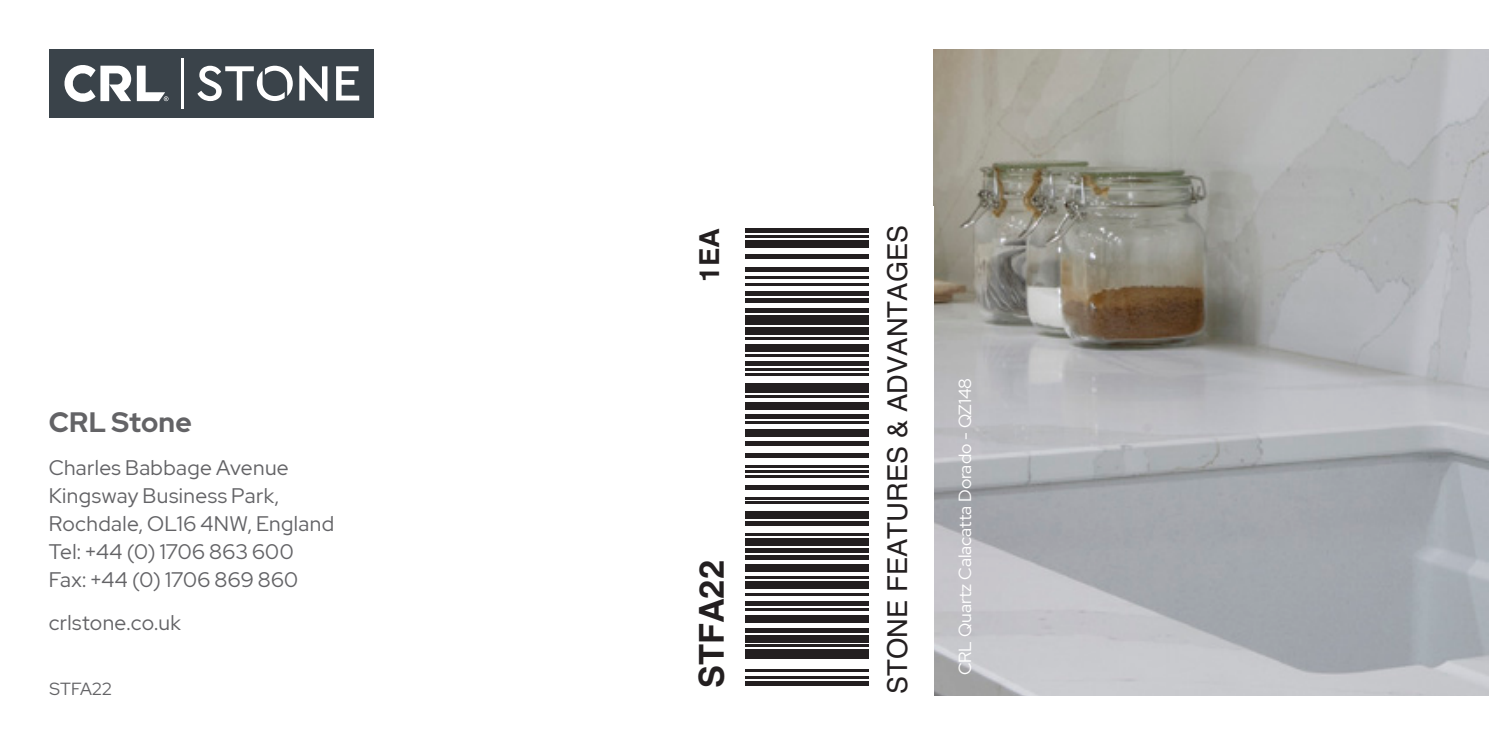
<style>
.page{position:relative;width:1489px;height:745px;background:#fff}
.page>*{position:absolute;margin:0;border:0;box-sizing:border-box;transform-origin:0 0}
.t1{font:700 34.3px "Helvetica";color:#231f20}
.t2{font:700 28px "Red Hat Display";letter-spacing:.01em;color:#636366}
.t3{font:27.3px "Helvetica";color:#231f20}
.t4{font:700 27.3px "Helvetica";color:#231f20}
.t5{font:21px/28px "Red Hat Display";letter-spacing:.02em;color:#636366}
.t6{font:17.5px "Red Hat Display";color:#fff}
.t7{font:17.5px "Red Hat Display";letter-spacing:.02em;color:#636366}
</style>
<div class="page">
<img style="left:933px;top:50px;width:555px;height:644px">
<div style="left:50px;top:50px;width:324px;height:68px;background:#3a434a"></div>
<hr style="left:182px;top:59px;width:2px;height:50px;background:#fff">
<svg style="left:197px;top:66px;width:96px;height:35px"></svg>
<svg style="left:299px;top:66px;width:28px;height:35px"></svg>
<svg style="left:336px;top:66px;width:23px;height:34px"></svg>
<svg style="left:64px;top:65px;width:67px;height:37px"></svg>
<svg style="left:137px;top:66px;width:31px;height:35px"></svg>
<div style="left:745px;top:680px;width:124px;height:5px;background:#231f20"></div>
<hr style="left:745px;top:675px;width:124px;height:3px;background:#231f20">
<hr style="left:745px;top:668px;width:124px;height:2px;background:#231f20">
<div style="left:745px;top:649px;width:124px;height:9px;background:#231f20"></div>
<hr style="left:745px;top:644px;width:124px;height:2px;background:#231f20">
<div style="left:745px;top:634px;width:124px;height:7px;background:#231f20"></div>
<div style="left:745px;top:627px;width:124px;height:5px;background:#231f20"></div>
<div style="left:745px;top:615px;width:124px;height:7px;background:#231f20"></div>
<hr style="left:745px;top:608px;width:124px;height:2px;background:#231f20">
<div style="left:745px;top:600px;width:124px;height:5px;background:#231f20"></div>
<hr style="left:745px;top:593px;width:124px;height:2px;background:#231f20">
<div style="left:745px;top:581px;width:124px;height:7px;background:#231f20"></div>
<hr style="left:745px;top:576px;width:124px;height:2px;background:#231f20">
<div style="left:745px;top:564px;width:124px;height:7px;background:#231f20"></div>
<div style="left:745px;top:554px;width:124px;height:5px;background:#231f20"></div>
<div style="left:745px;top:547px;width:124px;height:5px;background:#231f20"></div>
<div style="left:745px;top:537px;width:124px;height:8px;background:#231f20"></div>
<hr style="left:745px;top:533px;width:124px;height:2px;background:#231f20">
<div style="left:745px;top:520px;width:124px;height:5px;background:#231f20"></div>
<div style="left:745px;top:511px;width:124px;height:7px;background:#231f20"></div>
<hr style="left:745px;top:501px;width:124px;height:2px;background:#231f20">
<hr style="left:745px;top:496px;width:124px;height:3px;background:#231f20">
<div style="left:745px;top:484px;width:124px;height:5px;background:#231f20"></div>
<hr style="left:745px;top:474px;width:124px;height:3px;background:#231f20">
<hr style="left:745px;top:470px;width:124px;height:2px;background:#231f20">
<hr style="left:745px;top:465px;width:124px;height:2px;background:#231f20">
<hr style="left:745px;top:453px;width:124px;height:4px;background:#231f20">
<hr style="left:745px;top:441px;width:124px;height:4px;background:#231f20">
<div style="left:745px;top:428px;width:124px;height:8px;background:#231f20"></div>
<hr style="left:745px;top:421px;width:124px;height:3px;background:#231f20">
<div style="left:745px;top:414px;width:124px;height:5px;background:#231f20"></div>
<div style="left:745px;top:402px;width:124px;height:7px;background:#231f20"></div>
<hr style="left:745px;top:395px;width:124px;height:2px;background:#231f20">
<div style="left:745px;top:382px;width:124px;height:10px;background:#231f20"></div>
<hr style="left:745px;top:373px;width:124px;height:2px;background:#231f20">
<hr style="left:745px;top:368px;width:124px;height:2px;background:#231f20">
<div style="left:745px;top:361px;width:124px;height:5px;background:#231f20"></div>
<hr style="left:745px;top:353px;width:124px;height:3px;background:#231f20">
<div style="left:745px;top:344px;width:124px;height:7px;background:#231f20"></div>
<hr style="left:745px;top:337px;width:124px;height:2px;background:#231f20">
<div style="left:745px;top:327px;width:124px;height:7px;background:#231f20"></div>
<div style="left:745px;top:315px;width:124px;height:9px;background:#231f20"></div>
<div style="left:745px;top:307px;width:124px;height:5px;background:#231f20"></div>
<div style="left:745px;top:298px;width:124px;height:5px;background:#231f20"></div>
<hr style="left:745px;top:291px;width:124px;height:4px;background:#231f20">
<hr style="left:745px;top:283px;width:124px;height:3px;background:#231f20">
<hr style="left:745px;top:276px;width:124px;height:2px;background:#231f20">
<div style="left:745px;top:266px;width:124px;height:5px;background:#231f20"></div>
<div style="left:745px;top:254px;width:124px;height:5px;background:#231f20"></div>
<div style="left:745px;top:240px;width:124px;height:7px;background:#231f20"></div>
<hr style="left:745px;top:235px;width:124px;height:2px;background:#231f20">
<hr style="left:745px;top:228px;width:124px;height:4px;background:#231f20">
<h2 class="t2" style="left:49px;top:403px;width:145px">CRL Stone</h2>
<p class="t5" style="left:49px;top:452px;width:287px">Charles Babbage Avenue<br>Kingsway Business Park,<br>Rochdale, OL16 4NW, England<br>Tel: +44 (0) 1706 863 600<br>Fax: +44 (0) 1706 869 860</p>
<p class="t5" style="left:49px;top:607px;width:134px">crlstone.co.uk</p>
<p class="t7" style="left:50px;top:677px;width:63px">STFA22</p>
<p class="t4" style="left:692px;top:281px;width:55px;rotate:-90deg">1EA</p>
<h1 class="t1" style="left:690px;top:687px;width:129px;rotate:-90deg">STFA22</h1>
<p class="t3" style="left:876px;top:694px;width:471px;rotate:-90deg">STONE FEATURES &amp; ADVANTAGES</p>
<p class="t6" style="left:953px;top:675px;width:299px;rotate:-90deg">CRL Quartz Calacatta Dorado - QZ148</p>
</div>
